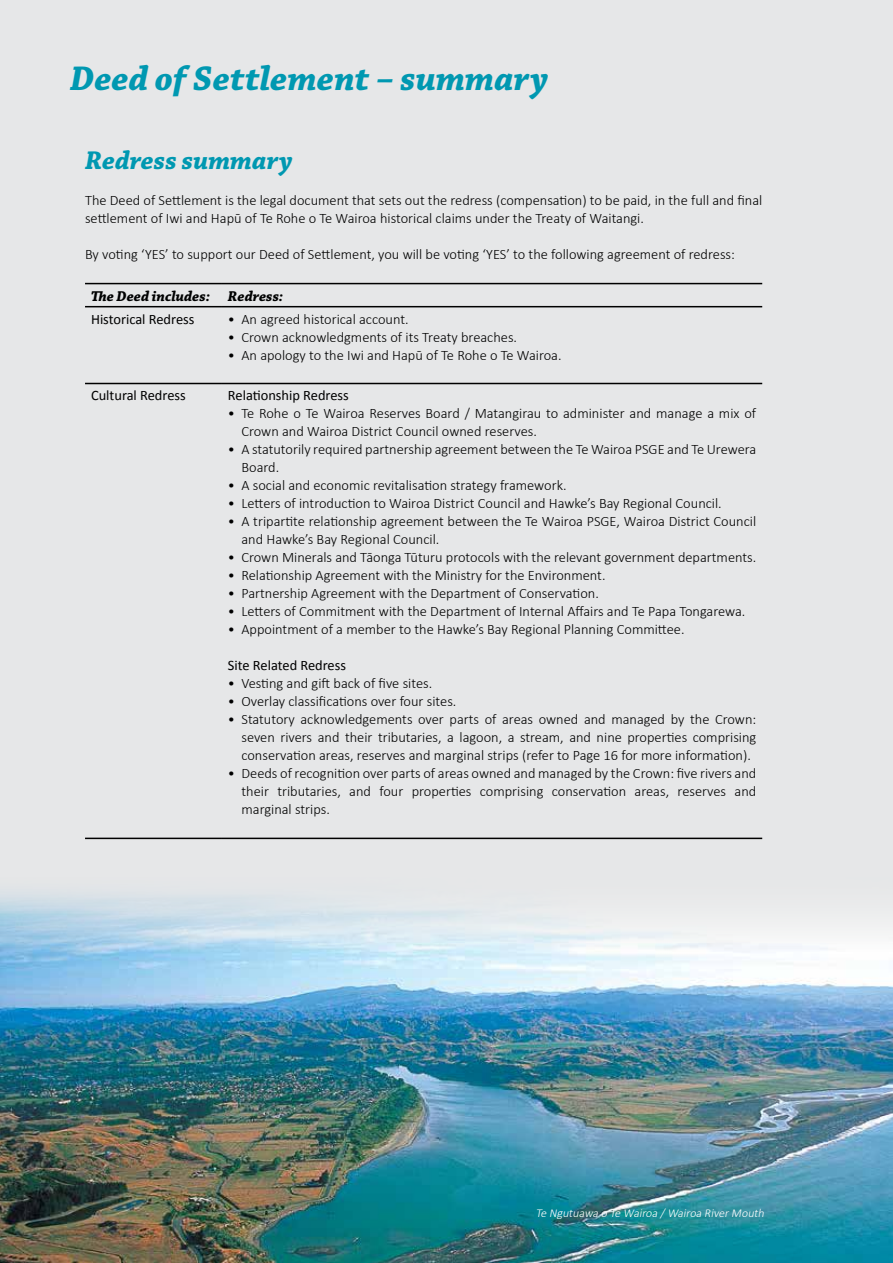
<style>
.page{position:relative;width:893px;height:1263px;background:#e6e7e8}
.page>*{position:absolute;margin:0;border:0;box-sizing:border-box;transform-origin:0 0}
.t1{font:italic 700 36px "Chaparral Pro";color:#0098b1}
.t2{font:italic 700 27px "Chaparral Pro";color:#0098b1}
.t3{font:italic 700 15px "Chaparral Pro";color:#000101}
.t4{font:300 14.4px/18px "Calibri";color:#000}
.t5{font:14.4px "Calibri";color:#000}
.t6{font:italic 300 12px "Calibri";color:#fff}
</style>
<div class="page">
<img style="left:0;top:892px;width:893px;height:371px">
<hr style="left:85px;top:283px;width:137px;height:1px;background:#000">
<hr style="left:222px;top:283px;width:540px;height:1px;background:#000">
<hr style="left:85px;top:306px;width:137px;height:1px;background:#000">
<hr style="left:222px;top:306px;width:540px;height:1px;background:#000">
<hr style="left:85px;top:383px;width:137px;height:1px;background:#000">
<hr style="left:222px;top:383px;width:540px;height:1px;background:#000">
<hr style="left:85px;top:838px;width:137px;height:1px;background:#000">
<hr style="left:222px;top:838px;width:540px;height:1px;background:#000">
<h1 class="t1" style="left:70px;top:58px;width:480px">Deed of Settlement – summary</h1>
<h2 class="t2" style="left:85px;top:144px;width:209px">Redress summary</h2>
<p class="t4" style="left:85px;top:191px;width:679px">The Deed of Settlement is the legal document that sets out the redress (compensation) to be paid, in the full and final settlement of Iwi and Hapū of Te Rohe o Te Wairoa historical claims under the Treaty of Waitangi.</p>
<p class="t4" style="left:85px;top:245px;width:651px">By voting ‘YES’ to support our Deed of Settlement, you will be voting ‘YES’ to the following agreement of redress:</p>
<p class="t3" style="left:91px;top:287px;width:194px">The Deed includes: Redress:</p>
<p class="t5" style="left:91px;top:310px;width:105px">Historical Redress</p>
<p class="t4" style="left:228px;top:310px;width:182px">• An agreed historical account.</p>
<p class="t4" style="left:228px;top:328px;width:291px">• Crown acknowledgments of its Treaty breaches.</p>
<p class="t4" style="left:228px;top:346px;width:335px">• An apology to the Iwi and Hapū of Te Rohe o Te Wairoa.</p>
<p class="t5" style="left:91px;top:387px;width:96px">Cultural Redress</p>
<p class="t5" style="left:228px;top:387px;width:122px">Relationship Redress</p>
<p class="t4" style="left:241px;top:404px;width:516px;text-indent:-14px">• Te Rohe o Te Wairoa Reserves Board / Matangirau to administer and manage a mix of<br>Crown and Wairoa District Council owned reserves.</p>
<p class="t4" style="left:241px;top:440px;width:516px;text-indent:-14px">• A statutorily required partnership agreement between the Te Wairoa PSGE and Te Urewera<br>Board.</p>
<p class="t4" style="left:228px;top:476px;width:340px">• A social and economic revitalisation strategy framework.</p>
<p class="t4" style="left:228px;top:494px;width:495px">• Letters of introduction to Wairoa District Council and Hawke’s Bay Regional Council.</p>
<p class="t4" style="left:241px;top:512px;width:516px;text-indent:-14px">• A tripartite relationship agreement between the Te Wairoa PSGE, Wairoa District Council and Hawke’s Bay Regional Council.</p>
<p class="t4" style="left:228px;top:548px;width:530px">• Crown Minerals and Tāonga Tūturu protocols with the relevant government departments.</p>
<p class="t4" style="left:228px;top:566px;width:379px">• Relationship Agreement with the Ministry for the Environment.</p>
<p class="t4" style="left:228px;top:584px;width:372px">• Partnership Agreement with the Department of Conservation.</p>
<p class="t4" style="left:228px;top:602px;width:519px">• Letters of Commitment with the Department of Internal Affairs and Te Papa Tongarewa.</p>
<p class="t4" style="left:228px;top:620px;width:458px">• Appointment of a member to the Hawke’s Bay Regional Planning Committee.</p>
<p class="t5" style="left:228px;top:657px;width:120px">Site Related Redress</p>
<p class="t4" style="left:228px;top:674px;width:206px">• Vesting and gift back of five sites.</p>
<p class="t4" style="left:228px;top:692px;width:230px">• Overlay classifications over four sites.</p>
<p class="t4" style="left:241px;top:710px;width:516px;text-align:justify;text-indent:-14px">• Statutory acknowledgements over parts of areas owned and managed by the Crown: seven rivers and their tributaries, a lagoon, a stream, and nine properties comprising conservation areas, reserves and marginal strips (refer to Page 16 for more information).</p>
<p class="t4" style="left:241px;top:764px;width:516px;text-align:justify;text-indent:-14px">• Deeds of recognition over parts of areas owned and managed by the Crown: five rivers and their tributaries, and four properties comprising conservation areas, reserves and marginal strips.</p>
<p class="t6" style="left:536px;top:1205px;width:232px">Te Ngutuawa o Te Wairoa /Wairoa RiverMouth</p>
</div>
